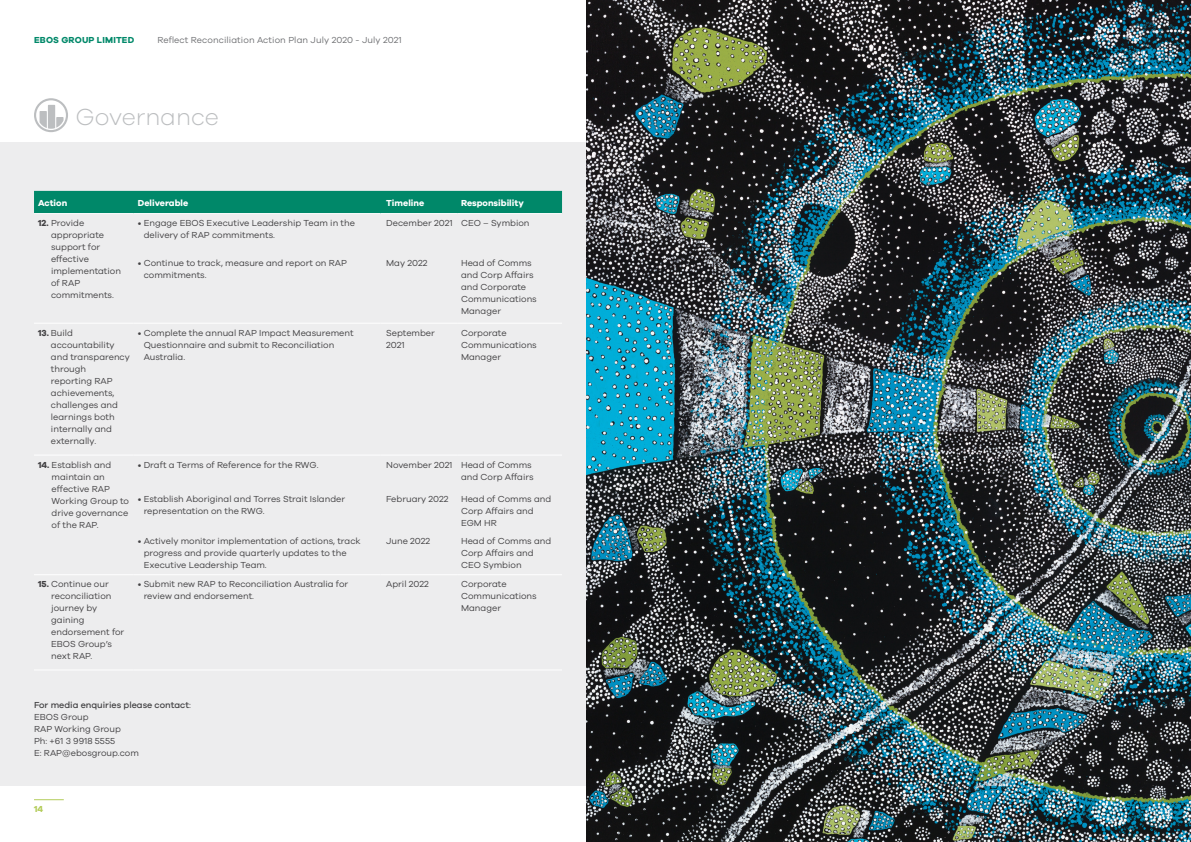
<style>
.page{position:relative;width:1191px;height:842px;background:#fff}
.page>*{position:absolute;margin:0;border:0;box-sizing:border-box;transform-origin:0 0}
.t1{font:300 24px "Galano Grotesque";color:#bcbec0}
.t2{font:9px/12px "Galano Grotesque";color:#414042}
.t3{font:9px "Galano Grotesque";letter-spacing:.01em;color:#6d6e71}
.t4{font:700 9px "Galano Grotesque";color:#fff}
.t5{font:700 9px "Galano Grotesque";letter-spacing:.02em;color:#008869}
.t6{font:700 9px "Galano Grotesque";color:#b3cc5a}
.s1{font-weight:700}
.s2{font-weight:500}
</style>
<div class="page">
<hr style="left:34px;top:799px;width:30px;height:1px;background:#b3cc5a">
<div style="left:0;top:142px;width:604px;height:643px;background:#ededee"></div>
<div style="left:34px;top:191px;width:528px;height:22px;background:#008869"></div>
<hr style="left:34px;top:213px;width:100px;height:1px;background:#fff">
<hr style="left:134px;top:213px;width:246px;height:1px;background:#fff">
<hr style="left:380px;top:213px;width:77px;height:1px;background:#fff">
<hr style="left:457px;top:213px;width:105px;height:1px;background:#fff">
<hr style="left:34px;top:323px;width:100px;height:1px;background:#fff">
<hr style="left:134px;top:323px;width:246px;height:1px;background:#fff">
<hr style="left:380px;top:323px;width:77px;height:1px;background:#fff">
<hr style="left:457px;top:323px;width:105px;height:1px;background:#fff">
<hr style="left:34px;top:455px;width:100px;height:1px;background:#fff">
<hr style="left:134px;top:455px;width:246px;height:1px;background:#fff">
<hr style="left:380px;top:455px;width:77px;height:1px;background:#fff">
<hr style="left:457px;top:455px;width:105px;height:1px;background:#fff">
<hr style="left:34px;top:574px;width:100px;height:1px;background:#fff">
<hr style="left:134px;top:574px;width:246px;height:1px;background:#fff">
<hr style="left:380px;top:574px;width:77px;height:1px;background:#fff">
<hr style="left:457px;top:574px;width:105px;height:1px;background:#fff">
<hr style="left:34px;top:669px;width:100px;height:1px;background:#fff">
<hr style="left:134px;top:669px;width:246px;height:1px;background:#fff">
<hr style="left:380px;top:669px;width:77px;height:1px;background:#fff">
<hr style="left:457px;top:669px;width:105px;height:1px;background:#fff">
<svg style="left:34px;top:98px;width:34px;height:34px"></svg>
<img style="left:587px;top:0;width:604px;height:842px">
<p class="t5" style="left:34px;top:34px;width:102px">EBOS GROUP LIMITED</p>
<p class="t3" style="left:157px;top:34px;width:246px">Reflect Reconciliation Action Plan July 2020 - July 2021</p>
<h1 class="t1" style="left:75px;top:102px;width:145px">Governance</h1>
<p class="t4" style="left:38px;top:197px;width:31px">Action</p>
<p class="t4" style="left:138px;top:197px;width:52px">Deliverable</p>
<p class="t4" style="left:386px;top:197px;width:39px">Timeline</p>
<p class="t4" style="left:461px;top:197px;width:64px">Responsibility</p>
<p class="t2" style="left:51px;top:217px;width:71px;text-indent:-13px"><span class="s1">12.</span> Provide appropriate support for effective implementation of RAP commitments.</p>
<p class="t2" style="left:144px;top:217px;width:213px;text-indent:-6px">• Engage EBOS Executive Leadership Team in the delivery of RAP commitments.</p>
<p class="t2" style="left:386px;top:217px;width:145px">December 2021 CEO – Symbion</p>
<p class="t2" style="left:144px;top:257px;width:205px;text-indent:-6px">• Continue to track, measure and report on RAP commitments.</p>
<p class="t2" style="left:386px;top:257px;width:43px">May 2022</p>
<p class="t2" style="left:461px;top:257px;width:77px">Head of Comms and Corp Affairs and Corporate<br>Communications<br>Manager</p>
<p class="t2" style="left:51px;top:327px;width:80px;text-indent:-13px"><span class="s1">13.</span> Build accountability and transparency through<br>reporting RAP achievements, challenges and learnings both internally and externally.</p>
<p class="t2" style="left:144px;top:327px;width:211px;text-indent:-6px">• Complete the annual RAP Impact Measurement<br>Questionnaire and submit to Reconciliation<br>Australia.</p>
<p class="t2" style="left:386px;top:327px;width:50px">September<br>2021</p>
<p class="t2" style="left:461px;top:327px;width:77px">Corporate<br>Communications<br>Manager</p>
<p class="t2" style="left:52px;top:458px;width:79px;text-indent:-14px"><span class="s1">14.</span> Establish and maintain an effective RAP<br>Working Group to drive governance of the RAP.</p>
<p class="t2" style="left:138px;top:458px;width:182px">• Draft a Terms of Reference for the RWG.</p>
<p class="t2" style="left:386px;top:458px;width:149px;text-align:right">November 2021 Head of Comms and Corp Affairs</p>
<p class="t2" style="left:144px;top:492px;width:203px;text-indent:-6px">• Establish Aboriginal and Torres Strait Islander representation on the RWG.</p>
<p class="t2" style="left:386px;top:492px;width:64px">February 2022</p>
<p class="t2" style="left:461px;top:492px;width:92px">Head of Comms and<br>Corp Affairs and<br>EGM HR</p>
<p class="t2" style="left:144px;top:534px;width:218px;text-indent:-6px">• Actively monitor implementation of actions, track progress and provide quarterly updates to the<br>Executive Leadership Team.</p>
<p class="t2" style="left:386px;top:534px;width:45px">June 2022</p>
<p class="t2" style="left:461px;top:534px;width:92px">Head of Comms and<br>Corp Affairs and<br>CEO Symbion</p>
<p class="t2" style="left:51px;top:578px;width:75px;text-indent:-13px"><span class="s1">15.</span> Continue our reconciliation journey by gaining endorsement for<br>EBOS Group’s next RAP.</p>
<p class="t2" style="left:144px;top:578px;width:206px;text-indent:-6px">• Submit new RAP to Reconciliation Australia for review and endorsement.</p>
<p class="t2" style="left:386px;top:578px;width:44px">April 2022</p>
<p class="t2" style="left:461px;top:578px;width:77px">Corporate<br>Communications<br>Manager</p>
<p class="t2" style="left:34px;top:699px;width:158px"><span class="s2">For media enquiries please contact</span>:<br>EBOS Group<br>RAP Working Group<br>Ph: +61 3 9918 5555<br>E: RAP@ebosgroup.com</p>
<p class="t6" style="left:34px;top:804px;width:11px">14</p>
</div>
